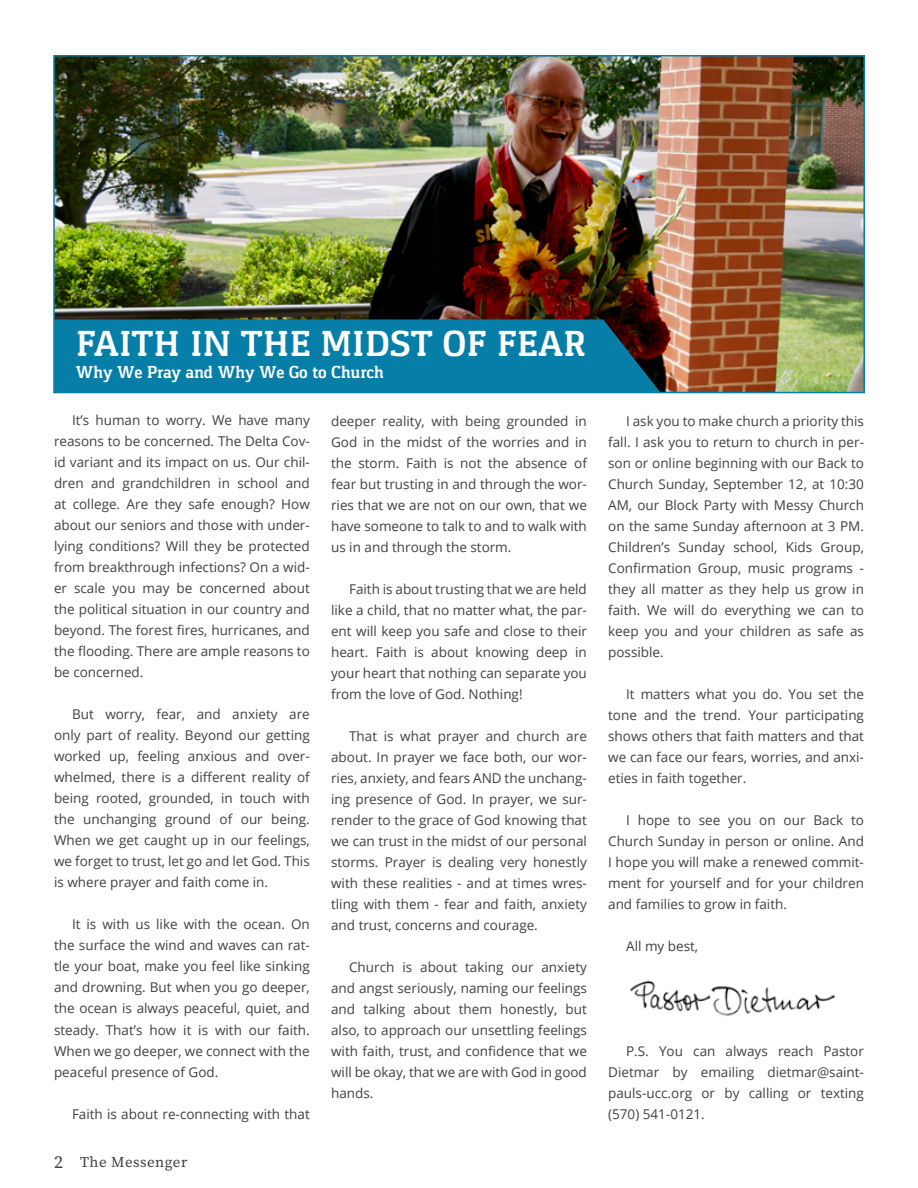
<style>
.page{position:relative;width:918px;height:1188px;background:#fff}
.page>*{position:absolute;margin:0;border:0;box-sizing:border-box;transform-origin:0 0}
.t1{font:700 37.5px "Gaspar";color:#fff}
.t2{font:700 18px "Gaspar";letter-spacing:-.01em;color:#fff}
.t3{font:15px "Source Serif Pro";letter-spacing:.03em;color:#414042}
.t4{font:13.5px/21px "Open Sans";color:#414042;text-align:justify}
.s1{font-size:18px}
</style>
<div class="page">
<img style="left:56px;top:58px;width:806px;height:332px">
<div style="left:54px;top:319px;width:607px;height:74px;background:#077ea8"></div>
<img style="left:630px;top:980px;width:205px;height:37px">
<h1 class="t1" style="left:76px;top:322px;width:512px">FAITH IN THE MIDST OF FEAR</h1>
<h2 class="t2" style="left:76px;top:362px;width:310px">Why We Pray and Why We Go to Church</h2>
<p class="t4" style="left:54px;top:410px;width:257px;text-indent:18px">It’s human to worry. We have many reasons to be concerned. The Delta Cov&shy;id variant and its impact on us. Our chil&shy;dren and grandchildren in school and at college. Are they safe enough? How about our seniors and those with under&shy;lying conditions? Will they be protected from breakthrough infections? On a wid&shy;er scale you may be concerned about the political situation in our country and beyond. The forest fires, hurricanes, and the flooding. There are ample reasons to be concerned.</p>
<p class="t4" style="left:54px;top:704px;width:257px;text-indent:18px">But worry, fear, and anxiety are only part of reality. Beyond our getting worked up, feeling anxious and over&shy;whelmed, there is a different reality of being rooted, grounded, in touch with the unchanging ground of our being.<br>When we get caught up in our feelings, we forget to trust, let go and let God. This is where prayer and faith come in.</p>
<p class="t4" style="left:54px;top:914px;width:257px;text-indent:18px">It is with us like with the ocean. On the surface the wind and waves can rat&shy;tle your boat, make you feel like sinking and drowning. But when you go deeper, the ocean is always peaceful, quiet, and steady. That’s how it is with our faith.<br>When we go deeper, we connect with the peaceful presence of God.</p>
<p class="t4" style="left:72px;top:1103px;width:239px">Faith is about re-connecting with that</p>
<p class="t3" style="left:54px;top:1152px;width:135px"><span class="s1">2</span> The Messenger</p>
<p class="t4" style="left:331px;top:410px;width:257px">deeper reality, with being grounded in God in the midst of the worries and in the storm. Faith is not the absence of fear but trusting in and through the wor&shy;ries that we are not on our own, that we have someone to talk to and to walk with us in and through the storm.</p>
<p class="t4" style="left:331px;top:578px;width:257px;text-indent:18px">Faith is about trusting that we are held like a child, that no matter what, the par&shy;ent will keep you safe and close to their heart. Faith is about knowing deep in your heart that nothing can separate you from the love of God. Nothing!</p>
<p class="t4" style="left:331px;top:725px;width:257px;text-indent:18px">That is what prayer and church are about. In prayer we face both, our wor&shy;ries, anxiety, and fears AND the unchang&shy;ing presence of God. In prayer, we sur&shy;render to the grace of God knowing that we can trust in the midst of our personal storms. Prayer is dealing very honestly with these realities - and at times wres&shy;tling with them - fear and faith, anxiety and trust, concerns and courage.</p>
<p class="t4" style="left:331px;top:956px;width:257px;text-indent:18px">Church is about taking our anxiety and angst seriously, naming our feelings and talking about them honestly, but also, to approach our unsettling feelings with faith, trust, and confidence that we will be okay, that we are with God in good hands.</p>
<p class="t4" style="left:608px;top:410px;width:257px;text-indent:18px">I ask you to make church a priority this fall. I ask you to return to church in per&shy;son or online beginning with our Back to Church Sunday, September 12, at 10:30<br>AM, our Block Party with Messy Church on the same Sunday afternoon at 3 PM.<br>Children’s Sunday school, Kids Group, Confirmation Group, music programs - they all matter as they help us grow in faith. We will do everything we can to keep you and your children as safe as possible.</p>
<p class="t4" style="left:608px;top:683px;width:257px;text-indent:18px">It matters what you do. You set the tone and the trend. Your participating shows others that faith matters and that we can face our fears, worries, and anxi&shy;eties in faith together.</p>
<p class="t4" style="left:608px;top:809px;width:257px;text-indent:18px">I hope to see you on our Back to Church Sunday in person or online. And I hope you will make a renewed commit&shy;ment for yourself and for your children and families to grow in faith.</p>
<p class="t4" style="left:626px;top:935px;width:74px">All my best,</p>
<p class="t4" style="left:608px;top:1040px;width:257px;text-indent:18px">P.S. You can always reach Pastor Dietmar by emailing dietmar@saint&shy;pauls-ucc.org or by calling or texting (570) 541-0121.</p>
</div>
